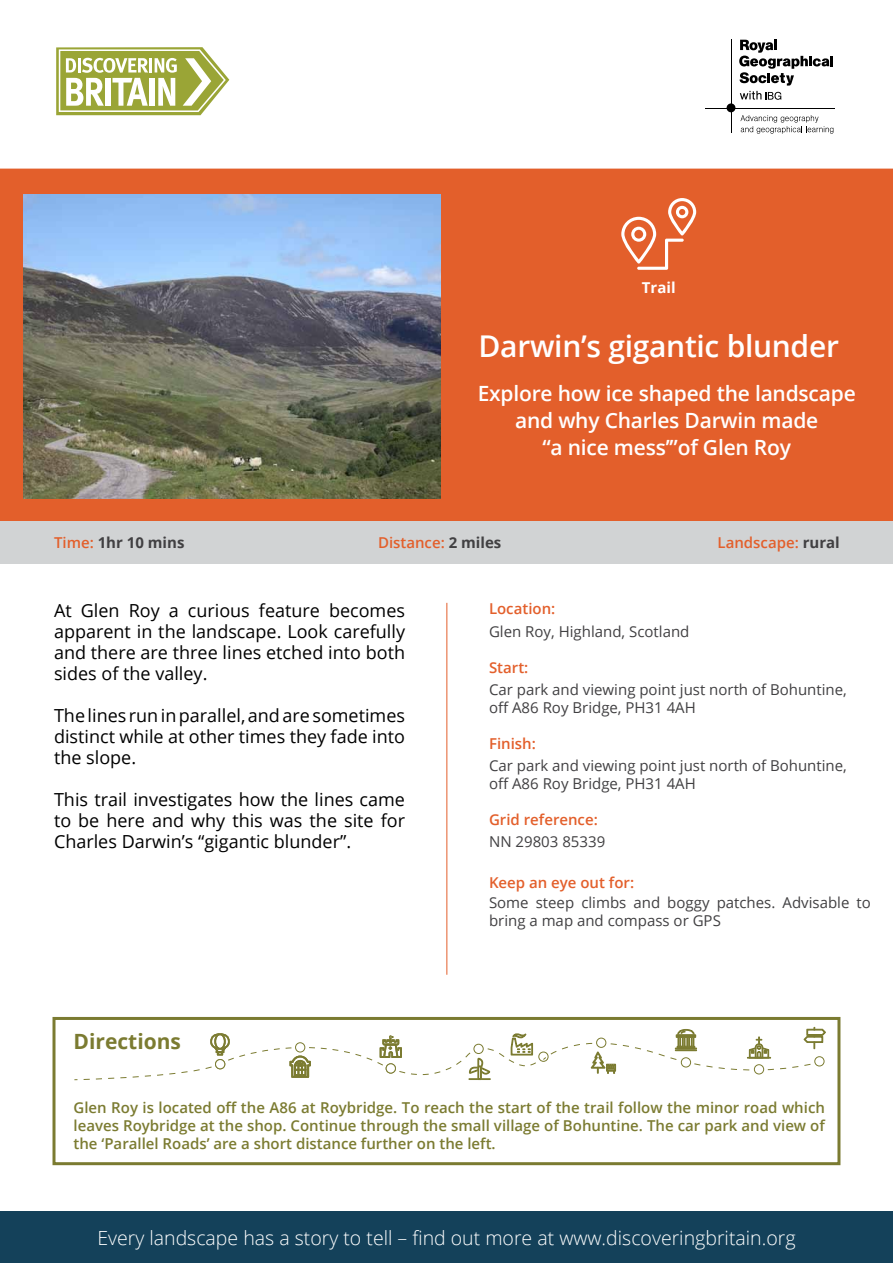
<style>
.page{position:relative;width:893px;height:1263px;background:#fff}
.page>*{position:absolute;margin:0;border:0;box-sizing:border-box;transform-origin:0 0}
.t1{font:600 30px "Open Sans";letter-spacing:-.01em;color:#fff}
.t2{font:600 21px/27px "Open Sans";letter-spacing:-.01em;color:#fff;text-align:center}
.t3{font:700 21px "Open Sans";color:#7b7b31}
.t4{font:300 19.5px "Open Sans";color:#fff}
.t5{font:18px/21px "Open Sans";color:#000;text-align:justify}
.t6{font:15px/18px "Open Sans";color:#414042}
.t7{font:600 15px/18px "Open Sans";color:#7b7b31;text-align:justify}
.t8{font:600 15px "Open Sans";color:#e35f2b}
.t9{font:700 15px "Open Sans";color:#414042}
.t10{font:700 15px "Open Sans";color:#fff}
.s1{font-weight:600;color:#e35f2b}
.s2{font-weight:700;color:#414042}
</style>
<div class="page">
<svg style="left:56px;top:47px;width:173px;height:68px"></svg>
<div style="left:727px;top:103px;width:8px;height:9px;background:#000;border-radius:50%"></div>
<hr style="left:705px;top:108px;width:130px;height:1px;background:#000">
<svg style="left:739px;top:40px;width:94px;height:60px"></svg>
<hr style="left:731px;top:39px;width:1px;height:93px;background:#000">
<svg style="left:740px;top:115px;width:93px;height:19px"></svg>
<hr style="left:446px;top:603px;width:1px;height:372px;background:#e35f2b">
<div style="left:0;top:1212px;width:893px;height:51px;background:#14415a"></div>
<div style="left:0;top:169px;width:893px;height:352px;background:#e35f2b"></div>
<div style="left:0;top:521px;width:893px;height:42px;background:#d1d3d4"></div>
<img style="left:23px;top:195px;width:418px;height:304px">
<svg style="left:621px;top:198px;width:75px;height:72px;background:#e87e54"></svg>
<div style="left:52px;top:1017px;width:788px;height:148px;border:3px solid #7b7b31"></div>
<svg style="left:74px;top:1027px;width:752px;height:54px"></svg>
<p class="t10" style="left:642px;top:277px;width:35px">Trail</p>
<h1 class="t1" style="left:479px;top:325px;width:362px">Darwin’s gigantic blunder</h1>
<p class="t2" style="left:478px;top:379px;width:379px">Explore how ice shaped the landscape and why Charles Darwin made<br>“a nice mess’”of Glen Roy</p>
<p class="t9" style="left:54px;top:532px;width:132px"><span class="s1">Time:</span> 1hr 10 mins</p>
<p class="t8" style="left:378px;top:532px;width:125px">Distance: <span class="s2">2 miles</span></p>
<p class="t8" style="left:717px;top:532px;width:124px">Landscape: <span class="s2">rural</span></p>
<p class="t5" style="left:54px;top:599px;width:353px">At Glen Roy a curious feature becomes apparent in the landscape. Look carefully and there are three lines etched into both sides of the valley.</p>
<p class="t5" style="left:54px;top:704px;width:353px">The lines run in parallel, and are sometimes distinct while at other times they fade into the slope.</p>
<p class="t5" style="left:54px;top:788px;width:353px">This trail investigates how the lines came to be here and why this was the site for Charles Darwin’s “gigantic blunder”.</p>
<p class="t3" style="left:74px;top:1027px;width:109px">Directions</p>
<p class="t8" style="left:489px;top:599px;width:68px">Location:</p>
<p class="t6" style="left:489px;top:622px;width:202px">Glen Roy, Highland, Scotland</p>
<p class="t8" style="left:489px;top:657px;width:41px">Start:</p>
<p class="t6" style="left:489px;top:680px;width:359px">Car park and viewing point just north of Bohuntine, off A86 Roy Bridge, PH31 4AH</p>
<p class="t8" style="left:489px;top:733px;width:48px">Finish:</p>
<p class="t6" style="left:489px;top:756px;width:359px">Car park and viewing point just north of Bohuntine, off A86 Roy Bridge, PH31 4AH</p>
<p class="t8" style="left:489px;top:809px;width:110px">Grid reference:</p>
<p class="t6" style="left:489px;top:832px;width:118px">NN 29803 85339</p>
<p class="t8" style="left:489px;top:872px;width:147px">Keep an eye out for:</p>
<p class="t6" style="left:489px;top:893px;width:383px">Some steep climbs and boggy patches. Advisable to bring a map and compass or GPS</p>
<p class="t7" style="left:74px;top:1098px;width:753px">Glen Roy is located off the A86 at Roybridge. To reach the start of the trail follow the minor road which leaves Roybridge at the shop. Continue through the small village of Bohuntine. The car park and view of the ‘Parallel Roads’ are a short distance further on the left.</p>
<p class="t4" style="left:97px;top:1224px;width:700px">Every landscape has a story to tell – find out more at www.discoveringbritain.org</p>
</div>
